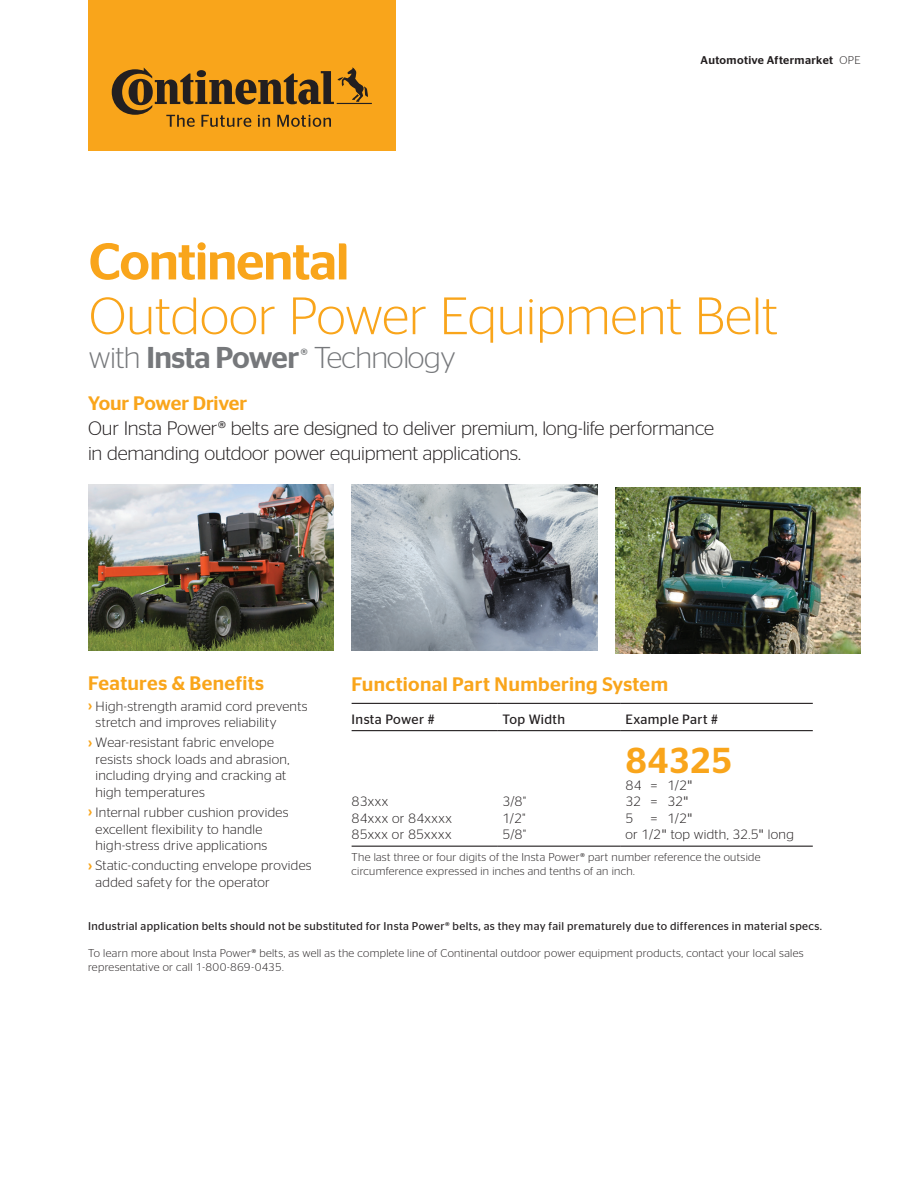
<style>
.page{position:relative;width:919px;height:1187px;background:#fff}
.page>*{position:absolute;margin:0;border:0;box-sizing:border-box;transform-origin:0 0}
.t1{font:300 52.5px "Continental Stag Sans";color:#f9a51b}
.t2{font:500 51.45px "Continental Stag Sans";letter-spacing:-.02em;color:#f9a51b}
.t3{font:500 36px "Continental Stag Sans";color:#f9a51b}
.t4{font:300 30.15px "Continental Stag Sans";letter-spacing:-.02em;color:#76787b}
.t5{font:300 19.5px/24.8px "Continental Stag Sans";letter-spacing:-.01em;color:#231f20}
.t6{font:500 19.5px "Continental Stag Sans";letter-spacing:.015em;color:#f9a51b}
.t7{font:500 19.5px "Continental Stag Sans";letter-spacing:-.015em;color:#f9a51b}
.t8{font:300 13.5px/16.5px "Continental Stag Sans";letter-spacing:.02em;color:#231f20}
.t9{font:13.5px "Continental Stag Sans";letter-spacing:.025em;color:#231f20}
.t10{font:300 11.25px/13.5px "Continental Stag Sans";letter-spacing:.025em;color:#231f20}
.t11{font:11.25px "Continental Stag Sans";letter-spacing:.03em;color:#231f20}
.t12{font:500 11.25px "Continental Stag Sans";letter-spacing:.025em;color:#231f20}
.s1{font-weight:300}
.s2{font-weight:500}
.s3{font-weight:500;color:#f9a51b}
.s4{font-family:"Helvetica Neue LT Std";font-weight:400;font-stretch:condensed}
</style>
<div class="page">
<img style="left:88px;top:485px;width:245px;height:165px">
<img style="left:351px;top:485px;width:245px;height:165px">
<img style="left:615px;top:488px;width:245px;height:165px">
<hr style="left:351px;top:845px;width:146px;height:1px;background:#231f20">
<hr style="left:497px;top:845px;width:123px;height:1px;background:#231f20">
<hr style="left:620px;top:845px;width:192px;height:1px;background:#231f20">
<hr style="left:351px;top:703px;width:146px;height:1px;background:#231f20">
<hr style="left:497px;top:703px;width:123px;height:1px;background:#231f20">
<hr style="left:620px;top:703px;width:192px;height:1px;background:#231f20">
<hr style="left:351px;top:730px;width:146px;height:1px;background:#231f20">
<hr style="left:497px;top:730px;width:123px;height:1px;background:#231f20">
<hr style="left:620px;top:730px;width:192px;height:1px;background:#231f20">
<div style="left:88px;top:0;width:307px;height:150px;background:#f9a51b"></div>
<svg style="left:112px;top:67px;width:259px;height:60px"></svg>
<p class="t12" style="left:700px;top:54px;width:161px">Automotive Aftermarket <span class="s1">OPE</span></p>
<h2 class="t2" style="left:89px;top:232px;width:262px">Continental</h2>
<h1 class="t1" style="left:89px;top:287px;width:690px">Outdoor Power Equipment Belt</h1>
<h3 class="t4" style="left:89px;top:340px;width:368px">with <span class="s2">Insta Power</span><sup>®</sup> Technology</h3>
<h3 class="t7" style="left:88px;top:392px;width:161px">Your Power Driver</h3>
<h3 class="t5" style="left:88px;top:415px;width:627px">Our Insta Power® belts are designed to deliver premium, long-life performance in demanding outdoor power equipment applications.</h3>
<h3 class="t6" style="left:88px;top:672px;width:177px">Features &amp; Benefits</h3>
<p class="t8" style="left:95px;top:697px;width:213px;text-indent:-8px"><span class="s3">›</span> High-strength aramid cord prevents stretch and improves reliability</p>
<p class="t8" style="left:95px;top:734px;width:195px;text-indent:-8px"><span class="s3">›</span> Wear-resistant fabric envelope resists shock loads and abrasion, including drying and cracking at high temperatures</p>
<p class="t8" style="left:95px;top:804px;width:194px;text-indent:-8px"><span class="s3">›</span> Internal rubber cushion provides excellent flexibility to handle high-stress drive applications</p>
<p class="t8" style="left:95px;top:857px;width:217px;text-indent:-8px"><span class="s3">›</span> Static-conducting envelope provides added safety for the operator</p>
<h3 class="t6" style="left:351px;top:673px;width:318px">Functional Part Numbering System</h3>
<p class="t9" style="left:351px;top:711px;width:84px">Insta Power #</p>
<p class="t9" style="left:502px;top:711px;width:64px">Top Width</p>
<p class="t9" style="left:625px;top:711px;width:94px">Example Part #</p>
<h3 class="t3" style="left:625px;top:740px;width:109px">84325</h3>
<p class="t8" style="left:625px;top:777px;width:69px">84 = 1/2<span class="s4">"<br></span>32 = 32<span class="s4">"<br></span>5</p>
<p class="t8" style="left:351px;top:793px;width:102px">83xxx<br>84xxx or 84xxxx<br>85xxx or 85xxxx</p>
<p class="t8" style="left:502px;top:793px;width:25px;text-align:justify">3/8" 1/2" 5/8"</p>
<p class="t8" style="left:625px;top:810px;width:170px;text-indent:26px">= 1/2<span class="s4">"<br></span>or 1/2<span class="s4">"</span> top width, 32.5<span class="s4">"</span> long</p>
<p class="t10" style="left:351px;top:850px;width:410px">The last three or four digits of the Insta Power® part number reference the outside circumference expressed in inches and tenths of an inch.</p>
<p class="t11" style="left:88px;top:920px;width:735px">Industrial application belts should not be substituted for Insta Power® belts, as they may fail prematurely due to differences in material specs.</p>
<p class="t10" style="left:88px;top:946px;width:716px">To learn more about Insta Power® belts, as well as the complete line of Continental outdoor power equipment products, contact your local sales representative or call 1-800-869-0435.</p>
</div>
